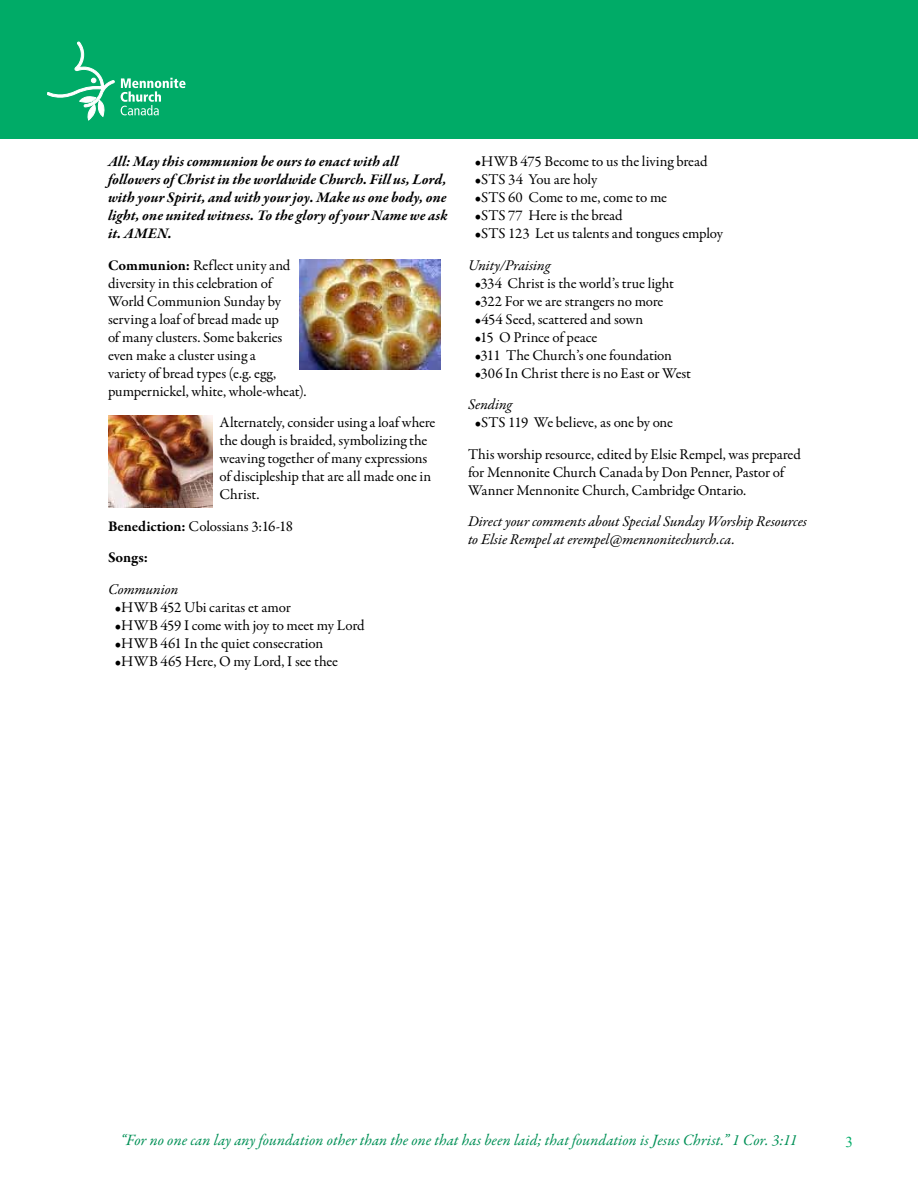
<style>
.page{position:relative;width:918px;height:1188px;background:#fff}
.page>*{position:absolute;margin:0;border:0;box-sizing:border-box;transform-origin:0 0}
.t1{font:italic 15.9px "Garamond Premr Pro";color:#009056}
.t2{font:15px/18px "Garamond Premr Pro";letter-spacing:-.01em;color:#000}
.t3{font:italic 700 15px/18px "Garamond Premr Pro";letter-spacing:.005em;color:#000}
.t4{font:italic 15px/18px "Garamond Premr Pro";letter-spacing:-.005em;color:#000}
.t5{font:700 15px/31.5px "Garamond Premr Pro";color:#000}
.t6{font:15px "Times New Roman";color:#00ab67}
.s1{font-weight:700}
.s2{font-weight:400}
</style>
<div class="page">
<div style="left:0;top:0;width:918px;height:138px;background:#00ab67"></div>
<svg style="left:47px;top:41px;width:68px;height:80px"></svg>
<svg style="left:121px;top:78px;width:65px;height:37px"></svg>
<img style="left:108px;top:416px;width:105px;height:92px">
<img style="left:299px;top:259px;width:142px;height:110px">
<p class="t3" style="left:108px;top:154px;width:341px">All: May this communion be ours to enact with all followers of Christ in the worldwide Church. Fill us, Lord, with your Spirit, and with your joy. Make us one body, one light, one united witness. To the glory of your Name we ask it. AMEN.</p>
<p class="t2" style="left:108px;top:257px;width:200px"><span class="s1">Communion:</span> Reflect unity and diversity in this celebration of<br>World Communion Sunday by serving a loaf of bread made up<br>of many clusters. Some bakeries even make a cluster using a<br>variety of bread types (e.g. egg, pumpernickel, white, whole-wheat).</p>
<p class="t2" style="left:220px;top:414px;width:217px">Alternately, consider using a loaf where the dough is braided, symbolizing the weaving together of many expressions of discipleship that are all made one in<br>Christ.</p>
<p class="t5" style="left:108px;top:511px;width:187px">Benediction: <span class="s2">Colossians 3:16-18<br></span>Songs:</p>
<p class="t4" style="left:108px;top:581px;width:72px">Communion</p>
<p class="t2" style="left:115px;top:599px;width:178px">•HWB 452 Ubi caritas et amor</p>
<p class="t2" style="left:115px;top:617px;width:251px">•HWB 459 I come with joy to meet my Lord</p>
<p class="t2" style="left:115px;top:635px;width:210px">•HWB 461 In the quiet consecration</p>
<p class="t2" style="left:115px;top:653px;width:225px">•HWB 465 Here, O my Lord, I see thee</p>
<p class="t2" style="left:475px;top:153px;width:234px">•HWB 475 Become to us the living bread</p>
<p class="t2" style="left:475px;top:171px;width:124px">•STS 34 You are holy</p>
<p class="t2" style="left:475px;top:189px;width:194px">•STS 60 Come to me, come to me</p>
<p class="t2" style="left:475px;top:207px;width:150px">•STS 77 Here is the bread</p>
<p class="t2" style="left:475px;top:225px;width:250px">•STS 123 Let us talents and tongues employ</p>
<p class="t4" style="left:468px;top:257px;width:84px">Unity/Praising</p>
<p class="t2" style="left:475px;top:275px;width:201px">•334 Christ is the world’s true light</p>
<p class="t2" style="left:475px;top:293px;width:190px">•322 For we are strangers no more</p>
<p class="t2" style="left:475px;top:311px;width:170px">•454 Seed, scattered and sown</p>
<p class="t2" style="left:475px;top:329px;width:124px">•15 O Prince of peace</p>
<p class="t2" style="left:475px;top:347px;width:199px">•311 The Church’s one foundation</p>
<p class="t2" style="left:475px;top:365px;width:218px">•306 In Christ there is no East or West</p>
<p class="t4" style="left:468px;top:396px;width:46px">Sending</p>
<p class="t2" style="left:468px;top:407px;width:334px;line-height:31.5px;text-indent:7px">•STS 119 We believe, as one by one<br>This worship resource, edited by Elsie Rempel, was prepared</p>
<p class="t2" style="left:468px;top:464px;width:318px">for Mennonite Church Canada by Don Penner, Pastor of<br>Wanner Mennonite Church, Cambridge Ontario.</p>
<p class="t4" style="left:468px;top:513px;width:341px">Direct your comments about Special Sunday Worship Resources to Elsie Rempel at erempel@mennonitechurch.ca.</p>
<p class="t1" style="left:120px;top:1130px;width:679px">“For no one can lay any foundation other than the one that has been laid; that foundation is Jesus Christ.” 1 Cor. 3:11</p>
<p class="t6" style="left:846px;top:1132px;width:9px">3</p>
</div>
